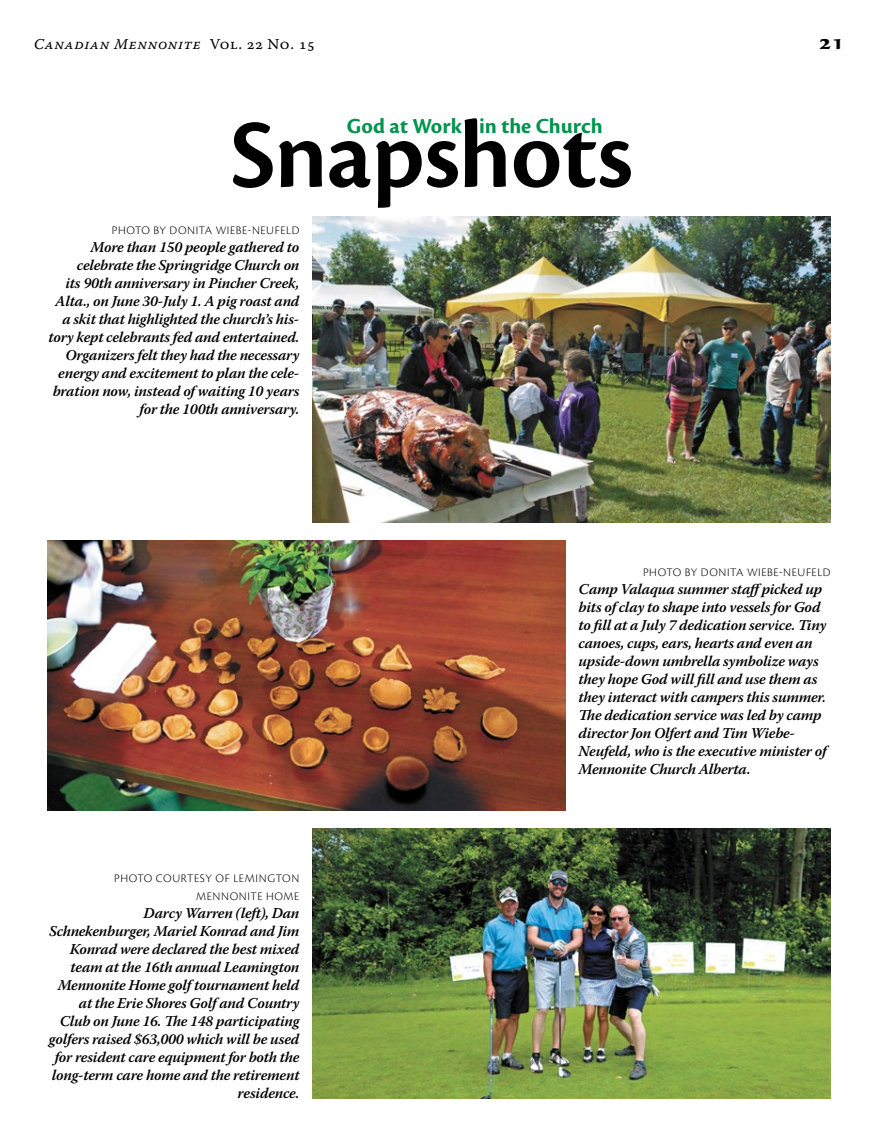
<style>
.page{position:relative;width:878px;height:1148px;background:#fff}
.page>*{position:absolute;margin:0;border:0;box-sizing:border-box;transform-origin:0 0}
.t1{font:600 100.5px "Cronos Pro";letter-spacing:-.01em;color:#000}
.t2{font:700 22.35px "Cronos Pro";color:#00944f}
.t3{font:700 21px "Sava Pro";color:#000}
.t4{font:italic 600 15px/18px "Warnock Pro";letter-spacing:-.015em;color:#000;text-align:right}
.t5{font:15px "Warnock Pro It Capt";letter-spacing:.035em;color:#000}
.t6{font:300 12px/18px "Cronos Pro";letter-spacing:.05em;color:#000;text-align:right}
.s1{font-family:"Warnock Pro Capt"}
</style>
<div class="page">
<img style="left:313px;top:216px;width:517px;height:306px">
<img style="left:47px;top:540px;width:518px;height:270px">
<img style="left:313px;top:828px;width:517px;height:270px">
<p class="t5" style="left:34px;top:35px;width:283px">Canadian Mennonite <span class="s1">Vol. 22 No. 15</span></p>
<h3 class="t3" style="left:819px;top:28px;width:27px">21</h3>
<h2 class="t2" style="left:346px;top:113px;width:257px">God at Work in the Church</h2>
<h1 class="t1" style="left:230px;top:97px;width:404px">Snapshots</h1>
<p class="t6" style="left:112px;top:221px;width:189px">PHOTO BY DONITA WIEBE-NEUFELD</p>
<p class="t4" style="left:48px;top:238px;width:252px">More than 150 people gathered to celebrate the Springridge Church on<br>its 90th anniversary in Pincher Creek, Alta., on June 30-July 1. A pig roast and a skit that highlighted the church’s his&shy;tory kept celebrants fed and entertained.<br>Organizers felt they had the necessary energy and excitement to plan the cele&shy;bration now, instead of waiting 10 years for the 100th anniversary.</p>
<p class="t6" style="left:114px;top:869px;width:186px">PHOTO COURTESY OF LEMINGTON<br>MENNONITE HOME</p>
<p class="t4" style="left:49px;top:904px;width:252px">Darcy Warren (left), Dan Schnekenburger, Mariel Konrad and Jim Konrad were declared the best mixed team at the 16th annual Leamington Mennonite Home golf tournament held at the Erie Shores Golf and Country Club on June 16. The 148 participating golfers raised $63,000 which will be used for resident care equipment for both the long-term care home and the retirement residence.</p>
<p class="t6" style="left:643px;top:563px;width:189px">PHOTO BY DONITA WIEBE-NEUFELD</p>
<p class="t4" style="left:578px;top:580px;width:249px;text-align:left">Camp Valaqua summer staffpicked up bits of clay to shape into vessels for God to fill at a July 7 dedication service. Tiny canoes, cups, ears, hearts and even an upside-down umbrella symbolize ways they hope God will fill and use them as they interact with campers this summer.<br>The dedication service was led by camp director Jon Olfert and Tim Wiebe-Neufeld, who is the executive minister of Mennonite Church Alberta.</p>
</div>
